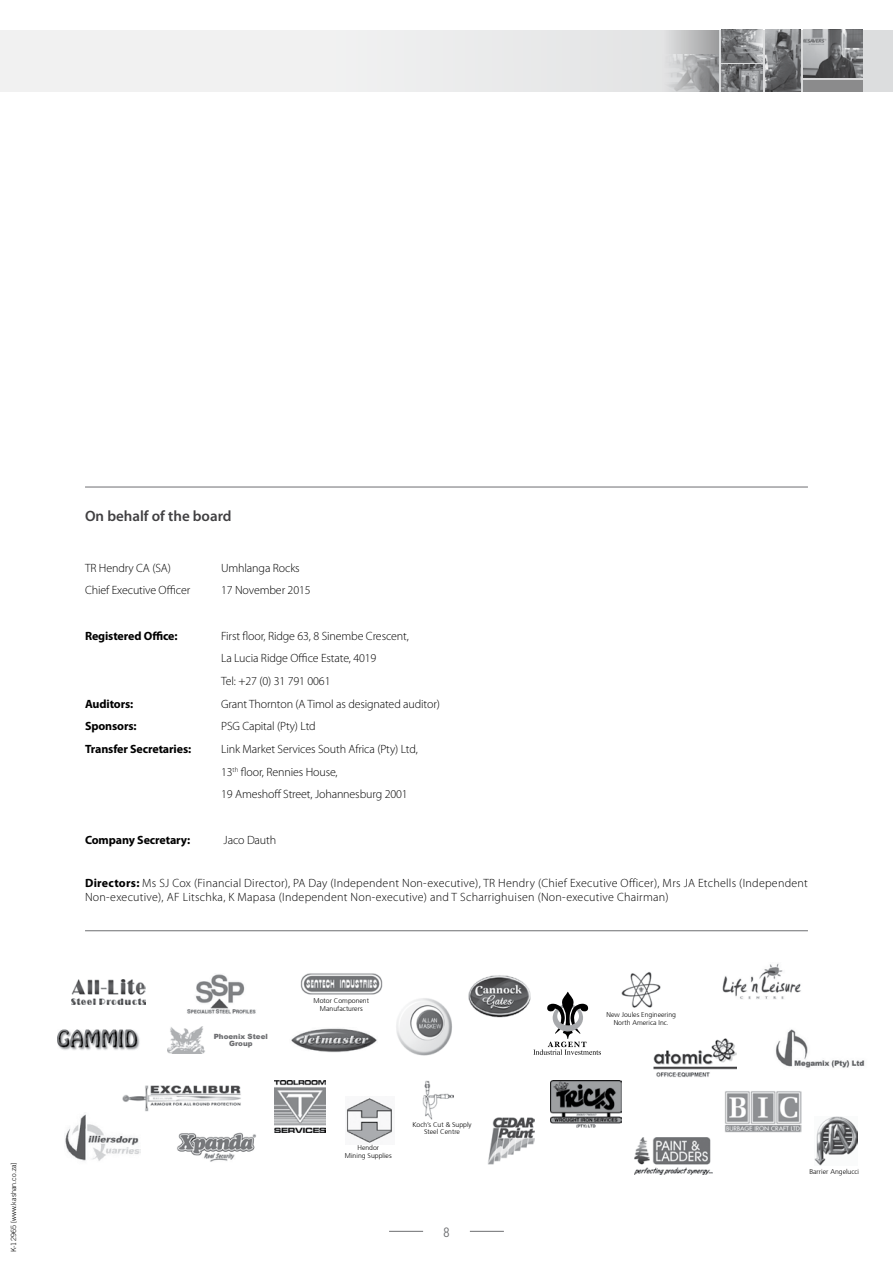
<style>
.page{position:relative;width:893px;height:1263px;background:#fff}
.page>*{position:absolute;margin:0;border:0;box-sizing:border-box;transform-origin:0 0}
.t1{font:600 15px "Myriad Pro";color:#414042}
.t2{font:13.5px "Gotham X Narrow";color:#6d6e71}
.t3{font:300 12px/22.6px "Myriad Pro";letter-spacing:-.01em;color:#000}
.t4{font:300 12px/13.5px "Myriad Pro";letter-spacing:.02em;color:#000}
.t5{font:700 12px "Myriad Pro";letter-spacing:-.01em;color:#000}
.t6{font:300 7.2px "Trade Gothic";color:#000}
.t7{font:900 7.2px/7.2px "Arial";color:#6d6e71;text-align:center}
.t8{font:300 6.9px/7.8px "Frutiger 45";color:#000;text-align:center}
.s1{font-weight:700}
</style>
<div class="page">
<hr style="left:389px;top:1231px;width:34px;height:1px;background:#6d6e71">
<hr style="left:470px;top:1231px;width:34px;height:1px;background:#6d6e71">
<img style="left:396px;top:998px;width:56px;height:58px">
<img style="left:776px;top:1029px;width:89px;height:39px">
<img style="left:65px;top:1114px;width:76px;height:47px">
<img style="left:275px;top:1080px;width:51px;height:52px">
<img style="left:300px;top:973px;width:83px;height:22px">
<img style="left:346px;top:1098px;width:46px;height:45px">
<img style="left:423px;top:1080px;width:31px;height:39px">
<img style="left:722px;top:963px;width:79px;height:36px">
<img style="left:121px;top:1085px;width:120px;height:30px">
<img style="left:291px;top:1028px;width:86px;height:24px">
<img style="left:177px;top:1132px;width:79px;height:30px">
<img style="left:621px;top:972px;width:40px;height:36px">
<img style="left:488px;top:1117px;width:46px;height:47px">
<img style="left:71px;top:979px;width:75px;height:25px">
<img style="left:57px;top:1029px;width:83px;height:21px">
<img style="left:653px;top:1038px;width:83px;height:39px">
<img style="left:167px;top:1026px;width:38px;height:27px">
<img style="left:725px;top:1091px;width:77px;height:41px">
<img style="left:634px;top:1137px;width:78px;height:37px">
<img style="left:550px;top:1080px;width:71px;height:47px">
<img style="left:814px;top:1116px;width:43px;height:50px">
<img style="left:187px;top:974px;width:69px;height:40px">
<svg style="left:533px;top:992px;width:68px;height:63px"></svg>
<img style="left:468px;top:975px;width:66px;height:43px">
<hr style="left:85px;top:487px;width:723px;height:1px;background:#6d6e71">
<hr style="left:85px;top:930px;width:723px;height:1px;background:#6d6e71">
<div style="left:0;top:30px;width:893px;height:61px;background:#dcddde"></div>
<div style="left:0;top:30px;width:862px;height:61px;background:linear-gradient(to bottom,#edeeee,#edeeee)"></div>
<svg style="left:663px;top:30px;width:199px;height:61px"></svg>
<p class="t6" style="left:9px;top:1252px;width:92px;rotate:-90deg">K-12965 [www.kashan.co.za]</p>
<p class="t1" style="left:85px;top:507px;width:148px">On behalf of the board</p>
<p class="t3" style="left:85px;top:556px;width:87px">TR Hendry CA (SA)</p>
<p class="t3" style="left:221px;top:556px;width:80px">Umhlanga Rocks</p>
<p class="t3" style="left:85px;top:579px;width:107px">Chief Executive Officer</p>
<p class="t3" style="left:221px;top:579px;width:91px">17 November 2015</p>
<p class="t5" style="left:85px;top:628px;width:94px">Registered Office:</p>
<p class="t3" style="left:221px;top:624px;width:189px">First floor, Ridge 63, 8 Sinembe Crescent,<br>La Lucia Ridge Office Estate, 4019<br>Tel: +27 (0) 31 791 0061</p>
<p class="t5" style="left:85px;top:696px;width:50px">Auditors:</p>
<p class="t3" style="left:221px;top:692px;width:220px">Grant Thornton (A Timol as designated auditor)</p>
<p class="t5" style="left:85px;top:718px;width:53px">Sponsors:</p>
<p class="t3" style="left:221px;top:715px;width:96px">PSG Capital (Pty) Ltd</p>
<p class="t5" style="left:85px;top:741px;width:108px">Transfer Secretaries:</p>
<p class="t3" style="left:221px;top:737px;width:198px">Link Market Services South Africa (Pty) Ltd,<br>13<sup>th</sup> floor, Rennies House,<br>19 Ameshoff Street, Johannesburg 2001</p>
<p class="t5" style="left:85px;top:832px;width:107px">Company Secretary:</p>
<p class="t3" style="left:224px;top:828px;width:54px">Jaco Dauth</p>
<p class="t4" style="left:85px;top:876px;width:724px"><span class="s1">Directors:</span> Ms SJ Cox (Financial Director), PA Day (Independent Non-executive), TR Hendry (Chief Executive Officer), Mrs JA Etchells (Independent<br>Non-executive), AF Litschka, K Mapasa (Independent Non-executive) and T Scharrighuisen (Non-executive Chairman)</p>
<p class="t7" style="left:214px;top:1032px;width:56px">Phoenix Steel<br>Group</p>
<p class="t8" style="left:314px;top:996px;width:57px">Motor Component<br>Manufacturers</p>
<p class="t8" style="left:345px;top:1144px;width:48px">Hendor<br>Mining Supplies</p>
<p class="t8" style="left:412px;top:1120px;width:61px">Koch’s Cut &amp; Supply<br>Steel Centre</p>
<p class="t2" style="left:443px;top:1224px;width:8px">8</p>
<p class="t8" style="left:606px;top:1010px;width:71px">New Joules Engineering<br>North America Inc.</p>
<p class="t8" style="left:809px;top:1168px;width:51px">Barrier Angelucci</p>
</div>
